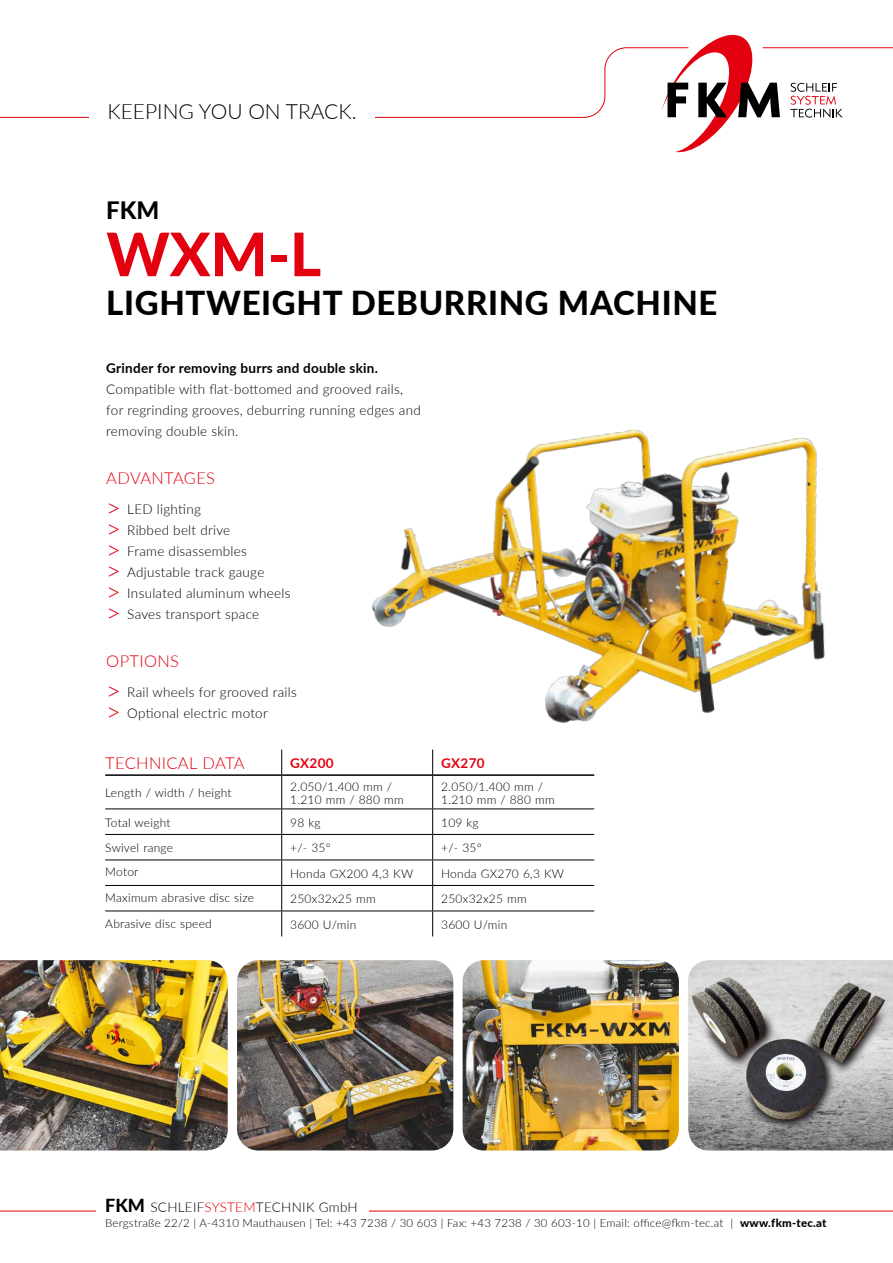
<style>
.page{position:relative;width:893px;height:1263px;background:#fff}
.page>*{position:absolute;margin:0;border:0;box-sizing:border-box;transform-origin:0 0}
.t1{font:800 60px "Lato";color:#e3000f}
.t2{font:800 33px "Lato";letter-spacing:.02em;color:#000}
.t3{font:800 24px "Lato";color:#000}
.t4{font:300 21px "Lato";color:#000}
.t5{font:300 16.5px "Lato";letter-spacing:.02em;color:#e3000f}
.t6{font:300 13.5px/21px "Lato";letter-spacing:.02em;color:#000}
.t7{font:700 13.5px "Lato";letter-spacing:.02em;color:#000}
.t8{font:700 13.5px "Lato";letter-spacing:.02em;color:#e3000f}
.t9{font:300 12px/13.5px "Lato";letter-spacing:.02em;color:#000}
.t10{font:300 11.25px "Lato";letter-spacing:.02em;color:#000}
.s1{font-size:25.5px;color:#e3000f}
.s2{font-weight:800;font-size:18px}
.s3{color:#e3000f}
.s4{font-weight:800}
</style>
<div class="page">
<hr style="left:0;top:1211px;width:893px;height:1px;background:#e3000f">
<svg style="left:0;top:47px;width:893px;height:71px"></svg>
<svg style="left:790px;top:83px;width:53px;height:35px"></svg>
<svg style="left:647px;top:34px;width:133px;height:119px"></svg>
<div style="left:89px;top:102px;width:286px;height:34px;background:#fff"></div>
<div style="left:97px;top:1194px;width:272px;height:25px;background:#fff"></div>
<img style="left:688px;top:960px;width:205px;height:190px">
<img style="left:463px;top:960px;width:216px;height:190px">
<img style="left:237px;top:960px;width:216px;height:190px">
<img style="left:0;top:960px;width:228px;height:190px">
<img style="left:371px;top:429px;width:454px;height:368px">
<hr style="left:105px;top:774px;width:176px;height:2px;background:#000">
<hr style="left:282px;top:774px;width:150px;height:2px;background:#000">
<hr style="left:433px;top:774px;width:161px;height:2px;background:#000">
<svg style="left:281px;top:750px;width:1px;height:25px"></svg>
<hr style="left:281px;top:775px;width:1px;height:33px;background:#000">
<hr style="left:432px;top:775px;width:1px;height:33px;background:#000">
<hr style="left:105px;top:808px;width:177px;height:1px;background:#000">
<hr style="left:282px;top:808px;width:151px;height:1px;background:#000">
<hr style="left:433px;top:808px;width:161px;height:1px;background:#000">
<hr style="left:105px;top:834px;width:177px;height:1px;background:#000">
<hr style="left:282px;top:834px;width:151px;height:1px;background:#000">
<hr style="left:433px;top:834px;width:161px;height:1px;background:#000">
<hr style="left:105px;top:859px;width:177px;height:1px;background:#000">
<hr style="left:282px;top:859px;width:151px;height:1px;background:#000">
<hr style="left:433px;top:859px;width:161px;height:1px;background:#000">
<hr style="left:105px;top:885px;width:177px;height:1px;background:#000">
<hr style="left:282px;top:885px;width:151px;height:1px;background:#000">
<hr style="left:433px;top:885px;width:161px;height:1px;background:#000">
<hr style="left:105px;top:910px;width:177px;height:1px;background:#000">
<hr style="left:282px;top:910px;width:151px;height:1px;background:#000">
<svg style="left:281px;top:809px;width:1px;height:127px"></svg>
<hr style="left:433px;top:910px;width:161px;height:1px;background:#000">
<svg style="left:432px;top:809px;width:1px;height:127px"></svg>
<svg style="left:432px;top:750px;width:1px;height:25px"></svg>
<h3 class="t4" style="left:107px;top:96px;width:251px">KEEPING YOU ON TRACK.</h3>
<h3 class="t3" style="left:106px;top:193px;width:55px">FKM</h3>
<h1 class="t1" style="left:106px;top:210px;width:216px">WXM-L</h1>
<h2 class="t2" style="left:106px;top:279px;width:613px">LIGHTWEIGHT DEBURRING MACHINE</h2>
<p class="t7" style="left:106px;top:358px;width:273px">Grinder for removing burrs and double skin.</p>
<p class="t6" style="left:106px;top:378px;width:316px">Compatible with flat-bottomed and grooved rails, for regrinding grooves, deburring running edges and removing double skin.</p>
<p class="t5" style="left:106px;top:466px;width:110px">ADVANTAGES</p>
<p class="t6" style="left:106px;top:498px;width:186px"><span class="s1">&gt;</span> LED lighting<br><span class="s1">&gt;</span> Ribbed belt drive<br><span class="s1">&gt;</span> Frame disassembles<br><span class="s1">&gt;</span> Adjustable track gauge<br><span class="s1">&gt;</span> Insulated aluminum wheels <span class="s1">&gt;</span> Saves transport space</p>
<p class="t5" style="left:106px;top:650px;width:74px">OPTIONS</p>
<p class="t6" style="left:106px;top:681px;width:192px"><span class="s1">&gt;</span> Rail wheels for grooved rails <span class="s1">&gt;</span> Optional electric motor</p>
<p class="t5" style="left:105px;top:752px;width:141px">TECHNICAL DATA</p>
<p class="t8" style="left:290px;top:753px;width:45px">GX200</p>
<p class="t8" style="left:441px;top:753px;width:45px">GX270</p>
<p class="t9" style="left:105px;top:786px;width:128px">Length / width / height</p>
<p class="t9" style="left:290px;top:779px;width:115px">2.050/1.400 mm /<br>1.210 mm / 880 mm</p>
<p class="t9" style="left:441px;top:779px;width:115px">2.050/1.400 mm /<br>1.210 mm / 880 mm</p>
<p class="t9" style="left:105px;top:815px;width:67px">Total weight</p>
<p class="t9" style="left:290px;top:815px;width:32px">98 kg</p>
<p class="t9" style="left:441px;top:815px;width:39px">109 kg</p>
<p class="t9" style="left:105px;top:841px;width:69px">Swivel range</p>
<p class="t9" style="left:290px;top:841px;width:42px">+/- 35°</p>
<p class="t9" style="left:441px;top:841px;width:42px">+/- 35°</p>
<p class="t9" style="left:105px;top:865px;width:35px">Motor</p>
<p class="t9" style="left:290px;top:866px;width:124px">Honda GX200 4,3 KW</p>
<p class="t9" style="left:441px;top:866px;width:124px">Honda GX270 6,3 KW</p>
<p class="t9" style="left:105px;top:890px;width:150px">Maximum abrasive disc size</p>
<p class="t9" style="left:290px;top:892px;width:87px">250x32x25 mm</p>
<p class="t9" style="left:441px;top:892px;width:87px">250x32x25 mm</p>
<p class="t9" style="left:105px;top:916px;width:108px">Abrasive disc speed</p>
<p class="t9" style="left:290px;top:917px;width:68px">3600 U/min</p>
<p class="t9" style="left:441px;top:917px;width:68px">3600 U/min</p>
<p class="t6" style="left:105px;top:1196px;width:254px"><span class="s2">FKM</span> SCHLEIF<span class="s3">SYSTEM</span>TECHNIK GmbH</p>
<p class="t10" style="left:105px;top:1215px;width:723px">Bergstraße 22/2 | A-4310 Mauthausen | Tel: +43 7238 / 30 603 | Fax: +43 7238 / 30 603-10 | Email: office@fkm-tec.at | <span class="s4">www.fkm-tec.at</span></p>
</div>
